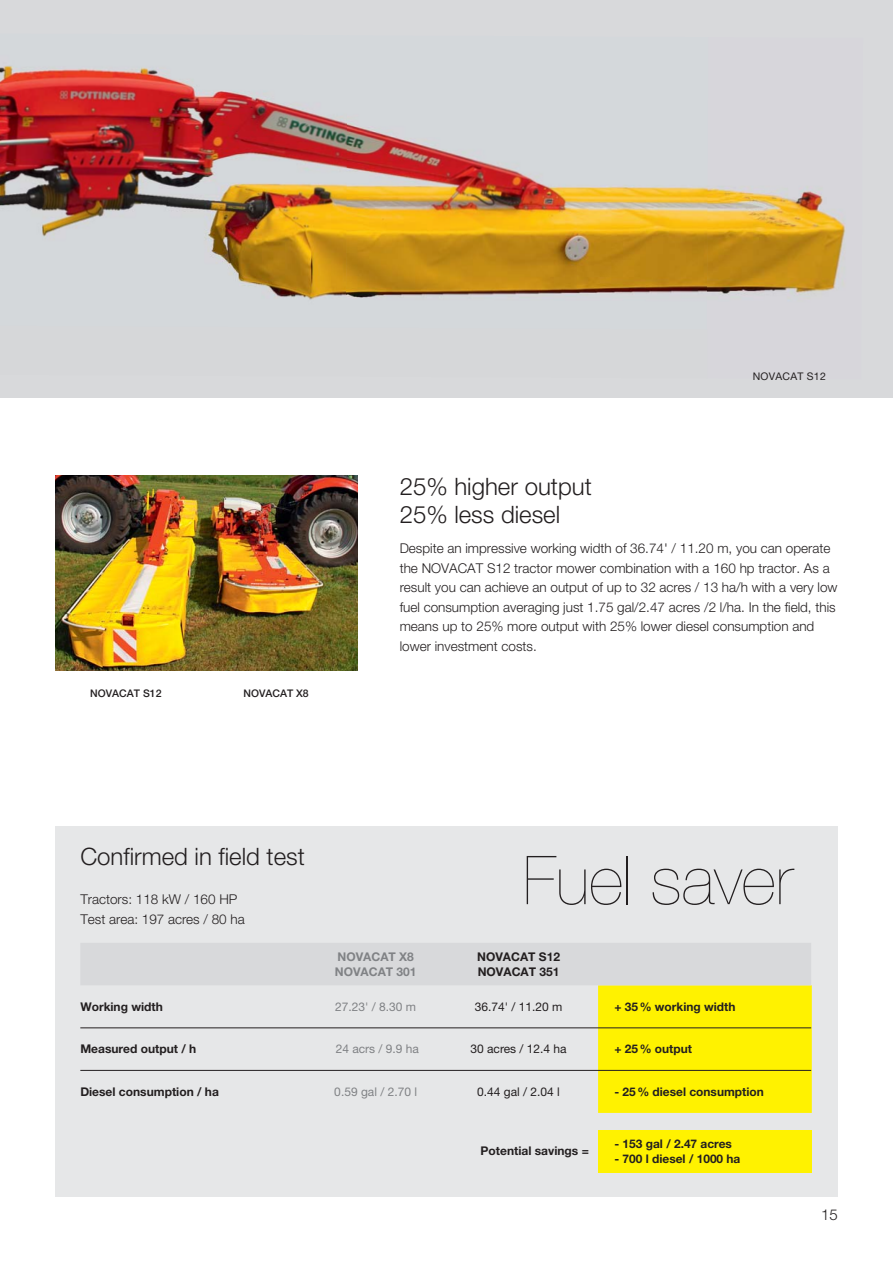
<style>
.page{position:relative;width:893px;height:1263px;background:#fff}
.page>*{position:absolute;margin:0;border:0;box-sizing:border-box;transform-origin:0 0}
.t1{font:200 67.5px "Helvetica Neue LT Std";color:#231f20}
.t2{font:300 24px/28.8px "Helvetica Neue LTW1 G";color:#231f20}
.t3{font:300 15px "Helvetica Neue LTW1 G";color:#231f20}
.t4{font:300 13.5px/19.5px "Helvetica Neue LTW1 G";color:#231f20}
.t5{font:700 12px/14.4px "Helvetica Neue LTW1 G";color:#231f20}
.t6{font:12px "Helvetica Neue LTW1 G";color:#231f20}
.t7{font:12px "Helvetica Neue LTW1 G";color:#808285}
.t8{font:700 12px/14.4px "Helvetica Neue LTW1 G";color:#808285}
.t9{font:700 11.85px "Helvetica Neue LTW1 G";color:#231f20}
.t10{font:500 10.5px "Helvetica Neue LTW1 G";color:#231f20}
.t11{font:10.5px "Helvetica Neue LTW1 G";letter-spacing:.025em;color:#231f20}
</style>
<div class="page">
<div style="left:0;top:0;width:893px;height:397px;background:#d8d9db"></div>
<img style="left:0;top:66px;width:346px;height:234px">
<img style="left:346px;top:123px;width:360px;height:175px">
<img style="left:706px;top:186px;width:140px;height:109px">
<img style="left:55px;top:475px;width:302px;height:195px">
<div style="left:55px;top:826px;width:783px;height:370px;background:#e6e7e8"></div>
<div style="left:598px;top:1130px;width:214px;height:42px;background:#fff200"></div>
<svg style="left:80px;top:943px;width:732px;height:170px"></svg>
<hr style="left:80px;top:1027px;width:731px;height:1px;background:#231f20">
<hr style="left:80px;top:1070px;width:731px;height:1px;background:#231f20">
<p class="t11" style="left:753px;top:373px;width:75px">NOVACAT S12</p>
<p class="t10" style="left:90px;top:687px;width:73px">NOVACAT S12</p>
<p class="t10" style="left:243px;top:687px;width:67px">NOVACAT X8</p>
<h2 class="t2" style="left:400px;top:475px;width:194px">25% higher output<br>25% less diesel</h2>
<p class="t4" style="left:400px;top:540px;width:439px">Despite an impressive working width of 36.74' / 11.20 m, you can operate the NOVACAT S12 tractor mower combination with a 160 hp tractor. As a result you can achieve an output of up to 32 acres / 13 ha/h with a very low fuel consumption averaging just 1.75 gal/2.47 acres /2 l/ha. In the field, this means up to 25% more output with 25% lower diesel consumption and lower investment costs.</p>
<h2 class="t2" style="left:80px;top:845px;width:226px">Confirmed in field test</h2>
<p class="t4" style="left:80px;top:891px;width:166px">Tractors: 118 kW / 160 HP<br>Test area: 197 acres / 80 ha</p>
<h1 class="t1" style="left:523px;top:856px;width:271px">Fuel saver</h1>
<p class="t8" style="left:335px;top:951px;width:83px">NOVACAT X8<br>NOVACAT 301</p>
<p class="t5" style="left:477px;top:951px;width:84px">NOVACAT S12<br>NOVACAT 351</p>
<p class="t5" style="left:80px;top:1001px;width:84px">Working width</p>
<p class="t7" style="left:335px;top:1002px;width:82px">27.23' / 8.30 m</p>
<p class="t6" style="left:475px;top:1002px;width:89px">36.74' / 11.20 m</p>
<p class="t9" style="left:614px;top:1002px;width:122px">+ 35 % working width</p>
<p class="t5" style="left:80px;top:1043px;width:118px">Measured output / h</p>
<p class="t7" style="left:336px;top:1045px;width:85px">24 acrs / 9.9 ha</p>
<p class="t6" style="left:470px;top:1045px;width:98px">30 acres / 12.4 ha</p>
<p class="t9" style="left:614px;top:1045px;width:79px">+ 25 % output</p>
<p class="t5" style="left:80px;top:1086px;width:140px">Diesel consumption / ha</p>
<p class="t7" style="left:334px;top:1087px;width:84px">0.59 gal / 2.70 l</p>
<p class="t6" style="left:477px;top:1087px;width:84px">0.44 gal / 2.04 l</p>
<p class="t9" style="left:614px;top:1087px;width:151px">- 25 % diesel consumption</p>
<p class="t5" style="left:481px;top:1145px;width:110px">Potential savings =</p>
<p class="t9" style="left:614px;top:1140px;width:119px">- 153 gal / 2.47 acres</p>
<p class="t9" style="left:614px;top:1154px;width:127px">- 700 l diesel / 1000 ha</p>
<p class="t3" style="left:821px;top:1209px;width:18px">15</p>
</div>
